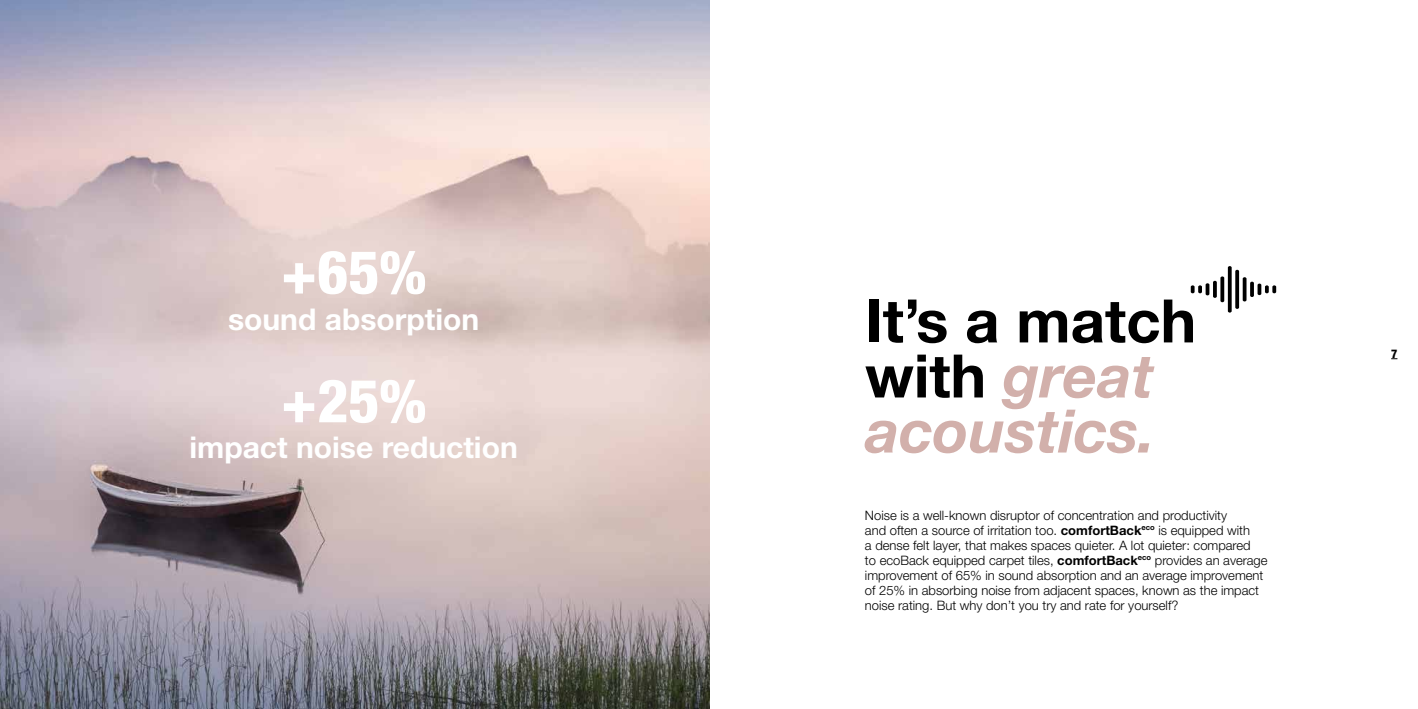
<style>
.page{position:relative;width:1418px;height:709px;background:#fff}
.page>*{position:absolute;margin:0;border:0;box-sizing:border-box;transform-origin:0 0}
.t1{font:italic 700 60px/55px "Helvetica Neue LT Std";color:#d2b0ab}
.t2{font:800 condensed 60px "Helvetica Neue LT Std";color:#fff}
.t3{font:700 30px "Helvetica Neue LT Std";color:#fff}
.t4{font:300 13px/15px "Helvetica Neue LT Std";color:#000}
.t5{font:800 condensed 12px "Helvetica Neue LT Std";color:#000}
.s1{font-style:normal;color:#000}
.s2{font-weight:700}
</style>
<div class="page">
<img style="left:0;top:0;width:709px;height:709px">
<svg style="left:1190px;top:285px;width:11px;height:8px"></svg>
<svg style="left:1205px;top:283px;width:4px;height:12px"></svg>
<svg style="left:1212px;top:281px;width:4px;height:17px"></svg>
<svg style="left:1220px;top:276px;width:4px;height:26px"></svg>
<svg style="left:1227px;top:266px;width:4px;height:46px"></svg>
<svg style="left:1235px;top:270px;width:4px;height:39px"></svg>
<svg style="left:1242px;top:277px;width:4px;height:24px"></svg>
<hr style="left:1250px;top:282px;width:3px;height:15px;background:#000;border-radius:2px">
<svg style="left:1257px;top:283px;width:4px;height:12px"></svg>
<svg style="left:1265px;top:285px;width:11px;height:8px"></svg>
<h1 class="t2" style="left:281px;top:235px;width:147px">+65%</h1>
<h2 class="t3" style="left:228px;top:300px;width:253px">sound absorption</h2>
<h1 class="t2" style="left:281px;top:364px;width:147px">+25%</h1>
<h2 class="t3" style="left:189px;top:429px;width:330px">impact noise reduction</h2>
<h1 class="t1" style="left:865px;top:292px;width:333px"><span class="s1">It’s a match with</span> great acoustics.</h1>
<p class="t4" style="left:865px;top:507px;width:404px">Noise is a well-known disruptor of concentration and productivity<br>and often a source of irritation too. <span class="s2">comfortBack</span><sup>eco</sup> is equipped with<br>a dense felt layer, that makes spaces quieter. A lot quieter: compared<br>to ecoBack equipped carpet tiles, <span class="s2">comfortBack</span><sup>eco</sup> provides an average improvement of 65% in sound absorption and an average improvement of 25% in absorbing noise from adjacent spaces, known as the impact noise rating. But why don’t you try and rate for yourself?</p>
<p class="t5" style="left:1391px;top:346px;width:8px">7</p>
</div>
